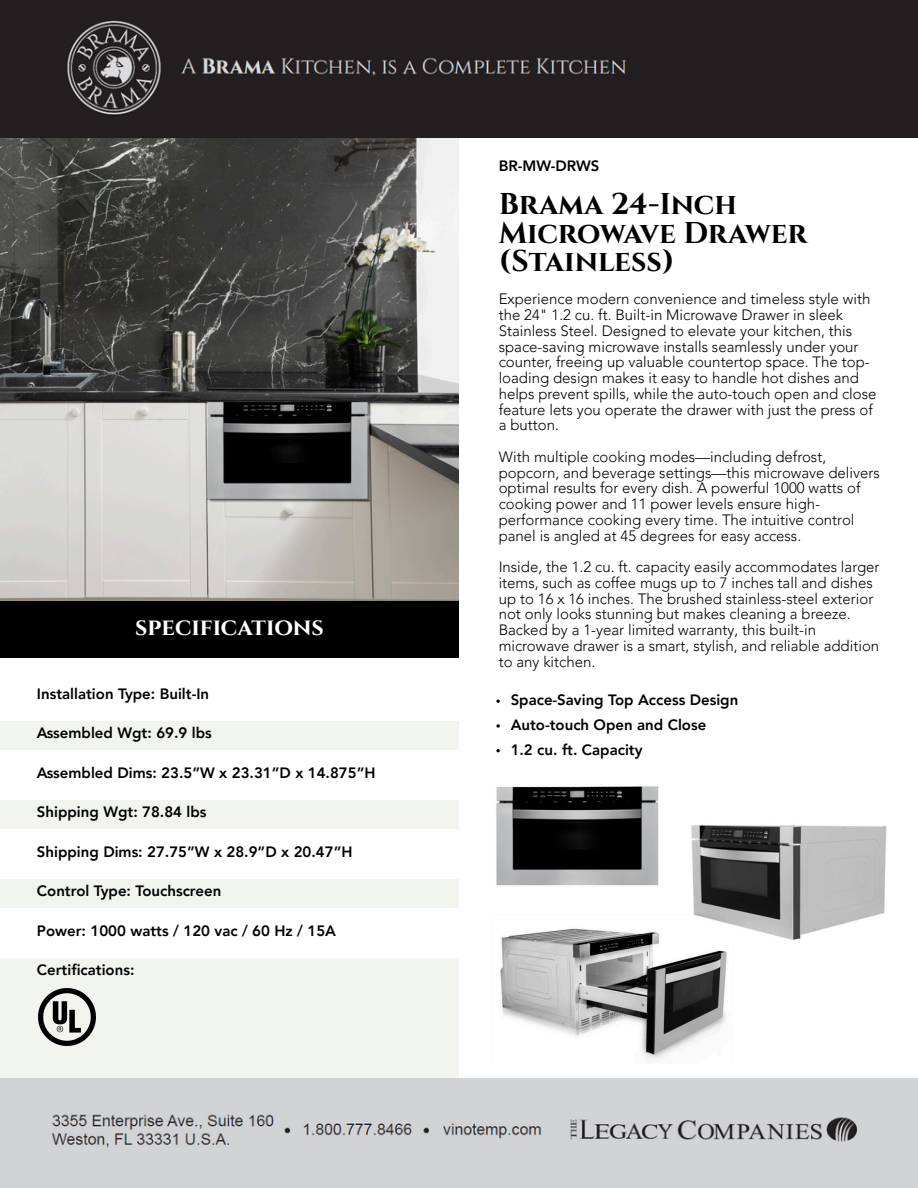
<style>
.page{position:relative;width:918px;height:1188px;background:#fff}
.page>*{position:absolute;margin:0;border:0;box-sizing:border-box;transform-origin:0 0}
.t1{font:700 30px/28.2px "Cinzel";color:#000}
.t2{font:700 24px "Cinzel";color:#fff}
.t3{font:300 15px/15.8px "Avenir LT Pro";color:#000}
.t4{font:800 15px "Avenir LT Pro";color:#000}
</style>
<div class="page">
<div style="left:0;top:958px;width:459px;height:127px;background:#f2f4ee"></div>
<img style="left:0;top:1079px;width:918px;height:109px">
<div style="left:0;top:721px;width:459px;height:29px;background:#f2f4ee"></div>
<div style="left:0;top:800px;width:459px;height:29px;background:#f2f4ee"></div>
<div style="left:0;top:879px;width:459px;height:29px;background:#f2f4ee"></div>
<img style="left:496px;top:786px;width:163px;height:83px">
<img style="left:38px;top:988px;width:58px;height:58px">
<div style="left:0;top:599px;width:459px;height:59px;background:#000"></div>
<img style="left:0;top:137px;width:459px;height:464px">
<div style="left:0;top:0;width:918px;height:137px;background:#231f20"></div>
<svg style="left:496px;top:700px;width:4px;height:3px"></svg>
<svg style="left:496px;top:724px;width:4px;height:4px"></svg>
<svg style="left:496px;top:749px;width:4px;height:3px"></svg>
<img style="left:485px;top:869px;width:254px;height:254px">
<img style="left:689px;top:825px;width:198px;height:117px">
<h2 class="t2" style="left:135px;top:612px;width:190px">specifications</h2>
<h4 class="t4" style="left:37px;top:688px;width:174px">Installation Type: Built-In</h4>
<p class="t4" style="left:37px;top:727px;width:176px">Assembled Wgt: 69.9 lbs</p>
<p class="t4" style="left:37px;top:767px;width:340px">Assembled Dims: 23.5”W x 23.31”D x 14.875”H</p>
<p class="t4" style="left:37px;top:805px;width:171px">Shipping Wgt: 78.84 lbs</p>
<p class="t4" style="left:37px;top:846px;width:317px">Shipping Dims: 27.75”W x 28.9”D x 20.47”H</p>
<h3 class="t4" style="left:37px;top:885px;width:186px">Control Type: Touchscreen</h3>
<p class="t4" style="left:37px;top:925px;width:301px">Power: 1000 watts / 120 vac / 60 Hz / 15A</p>
<h4 class="t4" style="left:37px;top:964px;width:99px">Certifications:</h4>
<h1 class="t4" style="left:499px;top:160px;width:102px">BR-MW-DRWS</h1>
<p class="t1" style="left:499px;top:191px;width:310px">Brama 24-Inch<br>Microwave Drawer (Stainless)</p>
<p class="t3" style="left:499px;top:293px;width:379px">Experience modern convenience and timeless style with the 24" 1.2 cu. ft. Built-in Microwave Drawer in sleek Stainless Steel. Designed to elevate your kitchen, this space-saving microwave installs seamlessly under your counter, freeing up valuable countertop space. The top&shy;loading design makes it easy to handle hot dishes and helps prevent spills, while the auto-touch open and close feature lets you operate the drawer with just the press of a button.</p>
<p class="t3" style="left:499px;top:450px;width:383px">With multiple cooking modes—including defrost, popcorn, and beverage settings—this microwave delivers optimal results for every dish. A powerful 1000 watts of cooking power and 11 power levels ensure high&shy;performance cooking every time. The intuitive control panel is angled at 45 degrees for easy access.</p>
<h4 class="t3" style="left:499px;top:560px;width:382px">Inside, the 1.2 cu. ft. capacity easily accommodates larger items, such as coffee mugs up to 7 inches tall and dishes up to 16 x 16 inches. The brushed stainless-steel exterior not only looks stunning but makes cleaning a breeze.<br>Backed by a 1-year limited warranty, this built-in microwave drawer is a smart, stylish, and reliable addition to any kitchen.</h4>
<p class="t4" style="left:511px;top:694px;width:229px">Space-Saving Top Access Design</p>
<h4 class="t4" style="left:511px;top:719px;width:197px">Auto-touch Open and Close</h4>
<p class="t4" style="left:511px;top:743px;width:133px">1.2 cu. ft. Capacity</p>
</div>
